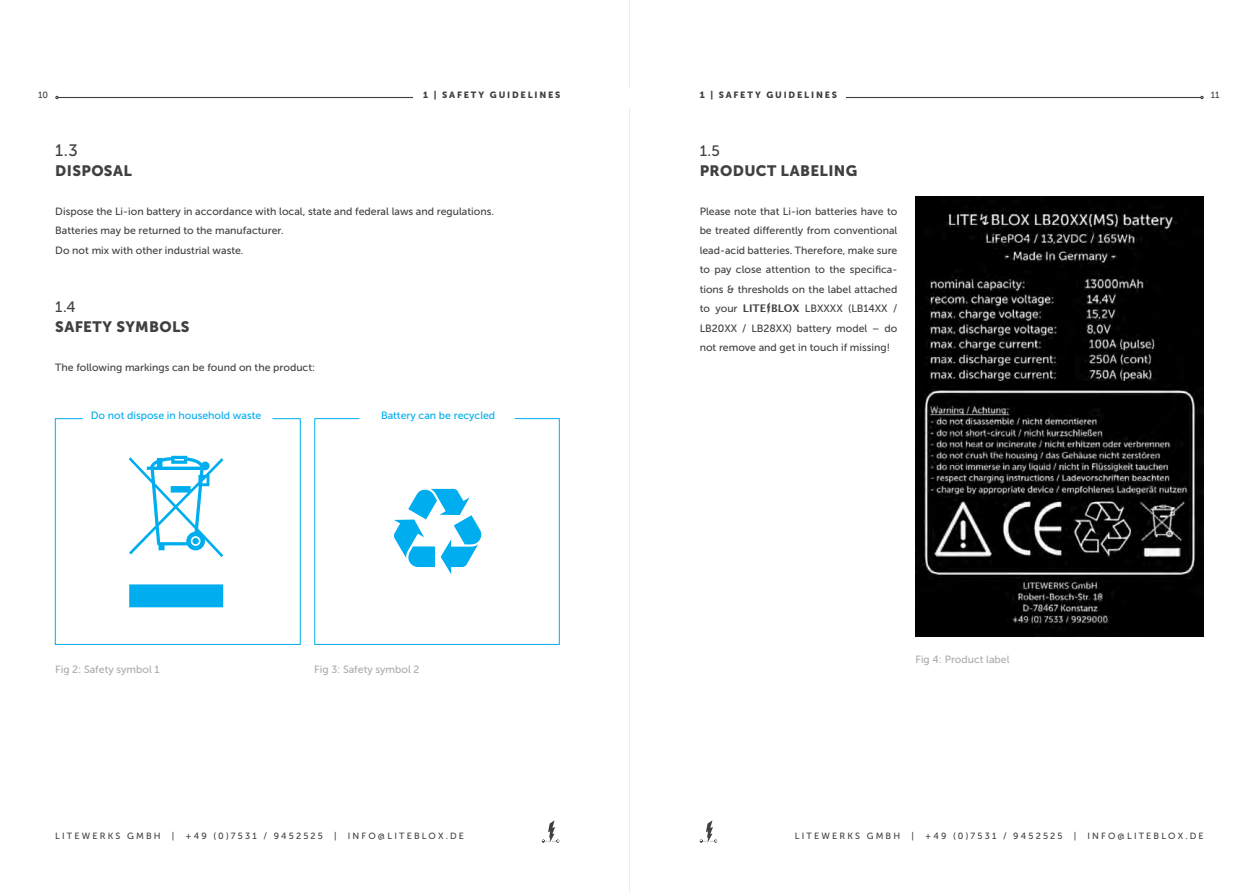
<style>
.page{position:relative;width:1259px;height:893px;background:#fff}
.page>*{position:absolute;margin:0;border:0;box-sizing:border-box;transform-origin:0 0}
.t1{font:16.5px "Museo Sans 500";color:#404041}
.t2{font:15px "Museo Sans 900";letter-spacing:.025em;color:#404041}
.t3{font:15px "Museo Sans 500";color:#404041}
.t4{font:10.5px/19.5px "Museo Sans 500";color:#404041}
.t5{font:10.5px "Museo Sans 500";color:#ababab}
.t6{font:10.5px "Museo Sans 500";color:#00adef}
.t7{font:9px "Museo Sans 500";letter-spacing:.24em;color:#404041}
.t8{font:9px "Museo Sans 900";letter-spacing:.2em;color:#404041}
.s1{font-family:"Lucida Grande";font-weight:700}
</style>
<div class="page">
<hr style="left:58px;top:97px;width:1142px;height:1px;background:#404041">
<svg style="left:542px;top:820px;width:17px;height:23px"></svg>
<svg style="left:699px;top:820px;width:18px;height:23px"></svg>
<hr style="left:629px;top:0;width:1px;height:893px;background:#ececec">
<svg style="left:55px;top:418px;width:246px;height:227px"></svg>
<svg style="left:314px;top:418px;width:246px;height:227px"></svg>
<svg style="left:129px;top:456px;width:94px;height:151px"></svg>
<svg style="left:394px;top:489px;width:87px;height:85px"></svg>
<svg style="left:767px;top:302px;width:3px;height:12px"></svg>
<img style="left:915px;top:197px;width:288px;height:439px">
<div style="left:413px;top:88px;width:433px;height:20px;background:#fff"></div>
<p class="t8" style="left:423px;top:91px;width:139px">1 | SAFETY GUIDELINES</p>
<p class="t8" style="left:699px;top:91px;width:139px">1 | SAFETY GUIDELINES</p>
<p class="t7" style="left:38px;top:91px;width:12px">10</p>
<p class="t7" style="left:1211px;top:91px;width:10px">11</p>
<h1 class="t1" style="left:55px;top:144px;width:24px">1.3</h1>
<h2 class="t2" style="left:55px;top:164px;width:78px">DISPOSAL</h2>
<p class="t4" style="left:55px;top:202px;width:440px">Dispose the Li-ion battery in accordance with local, state and federal laws and regulations.<br>Batteries may be returned to the manufacturer.<br>Do not mix with other industrial waste.</p>
<h2 class="t3" style="left:55px;top:301px;width:22px">1.4</h2>
<h2 class="t2" style="left:55px;top:320px;width:136px">SAFETY SYMBOLS</h2>
<p class="t4" style="left:55px;top:358px;width:261px">The following markings can be found on the product:</p>
<p class="t6" style="left:91px;top:411px;width:172px">Do not dispose in household waste</p>
<p class="t6" style="left:381px;top:411px;width:116px">Battery can be recycled</p>
<p class="t5" style="left:55px;top:665px;width:106px">Fig 2: Safety symbol 1</p>
<p class="t5" style="left:314px;top:665px;width:107px">Fig 3: Safety symbol 2</p>
<h2 class="t3" style="left:699px;top:145px;width:22px">1.5</h2>
<h2 class="t2" style="left:699px;top:164px;width:159px">PRODUCT LABELING</h2>
<p class="t4" style="left:699px;top:202px;width:199px;text-align:justify">Please note that Li-ion batteries have to be treated differently from conventional lead-acid batteries. Therefore, make sure to pay close attention to the specifica&shy;tions &amp; thresholds on the label attached to your <span class="s1">LITE BLOX</span> LBXXXX (LB14XX / LB20XX / LB28XX) battery model – do not remove and get in touch if missing!</p>
<p class="t5" style="left:915px;top:655px;width:95px">Fig 4: Product label</p>
<p class="t7" style="left:55px;top:832px;width:410px">LITEWERKS GMBH | +49 (0)7531 / 9452525 | INFO@LITEBLOX.DE</p>
<p class="t7" style="left:795px;top:832px;width:410px">LITEWERKS GMBH | +49 (0)7531 / 9452525 | INFO@LITEBLOX.DE</p>
</div>
